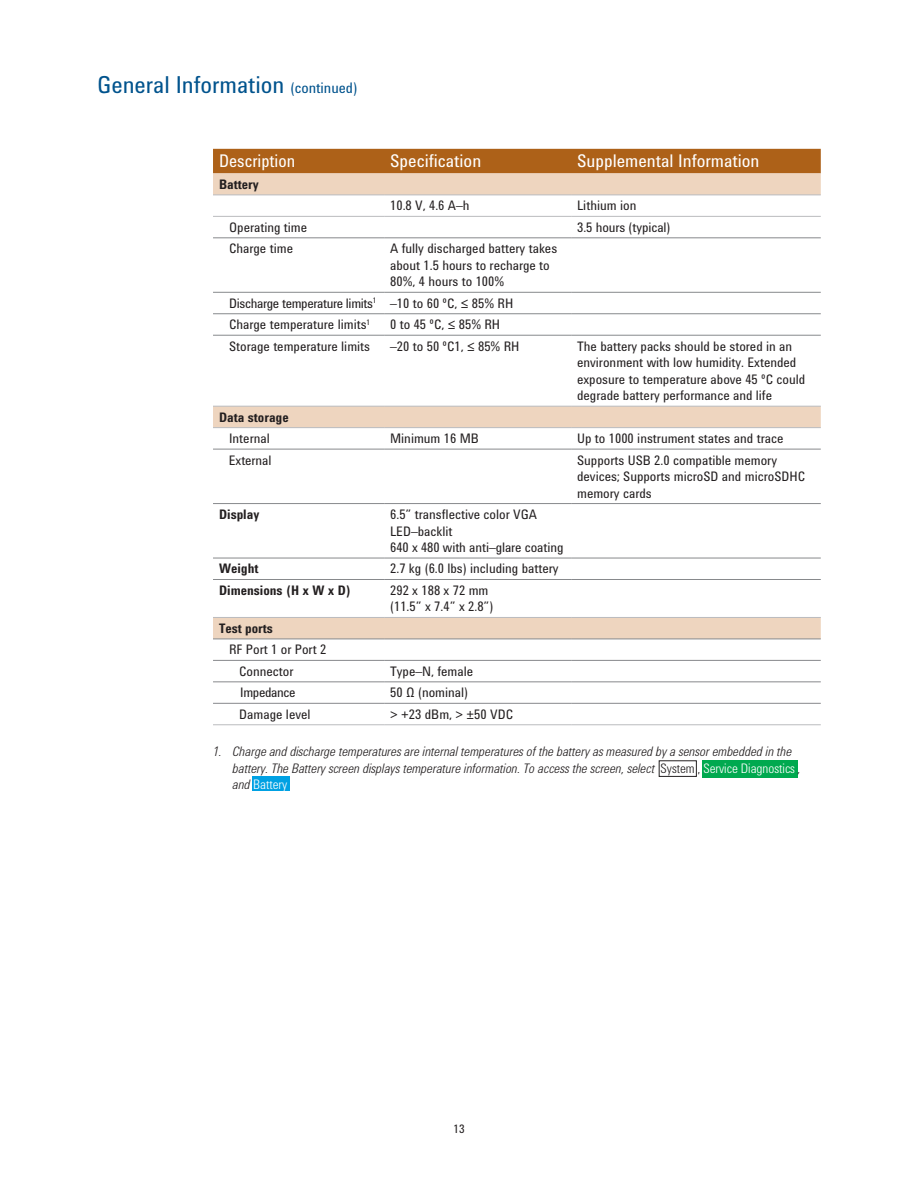
<style>
.page{position:relative;width:918px;height:1188px;background:#fff}
.page>*{position:absolute;margin:0;border:0;box-sizing:border-box;transform-origin:0 0}
.Header_1_-_Navy_Blue{font:24px "Agilent Condensed CFF";color:#00538d}
.Table_Heading_1{font:18px "Agilent Condensed CFF";color:#fff}
.Table_Heading_1-2{font:18px "Agilent Condensed CFF";color:#fff;scale:.95 1}
.Table_Text{font:13.5px/16.5px "Agilent Condensed CFF";color:#231f20}
.Footnote{font:italic 300 13.5px/16.5px "Agilent Condensed CFF";color:#231f20}
.Table_Text-2{font:700 13.5px "Agilent Condensed CFF";color:#231f20}
.Table_Text-3{font:13.5px "Agilent Condensed CFF";letter-spacing:-.025em;color:#231f20}
.t1{font:12px "Agilent Condensed CFF";color:#231f20}
.s1{font-size:15px}
.s2{font-style:normal}
.s3{font-style:normal;color:#fff}
</style>
<div class="page">
<div style="left:252px;top:776px;width:38px;height:15px;background:#00a1e3"></div>
<div style="left:702px;top:761px;width:96px;height:17px;background:#00a94f"></div>
<div style="left:659px;top:760px;width:38px;height:17px;border:1px solid #231f20"></div>
<div style="left:213px;top:149px;width:608px;height:24px;background:#ad6118"></div>
<svg style="left:213px;top:173px;width:608px;height:466px"></svg>
<hr style="left:213px;top:406px;width:171px;height:1px;background:#babbbe">
<hr style="left:213px;top:427px;width:171px;height:1px;background:#babbbe">
<hr style="left:213px;top:617px;width:171px;height:1px;background:#babbbe">
<hr style="left:213px;top:724px;width:171px;height:1px;background:#babbbe">
<hr style="left:384px;top:406px;width:187px;height:1px;background:#babbbe">
<hr style="left:384px;top:427px;width:187px;height:1px;background:#babbbe">
<hr style="left:384px;top:617px;width:187px;height:1px;background:#babbbe">
<hr style="left:384px;top:724px;width:187px;height:1px;background:#babbbe">
<hr style="left:571px;top:406px;width:250px;height:1px;background:#babbbe">
<hr style="left:571px;top:427px;width:250px;height:1px;background:#babbbe">
<hr style="left:571px;top:617px;width:250px;height:1px;background:#babbbe">
<hr style="left:571px;top:724px;width:250px;height:1px;background:#babbbe">
<hr style="left:213px;top:238px;width:171px;height:1px;background:#87898c">
<hr style="left:384px;top:238px;width:187px;height:1px;background:#87898c">
<hr style="left:571px;top:238px;width:250px;height:1px;background:#87898c">
<hr style="left:213px;top:292px;width:171px;height:1px;background:#87898c">
<hr style="left:384px;top:292px;width:187px;height:1px;background:#87898c">
<hr style="left:571px;top:292px;width:250px;height:1px;background:#87898c">
<hr style="left:213px;top:313px;width:171px;height:1px;background:#87898c">
<hr style="left:384px;top:313px;width:187px;height:1px;background:#87898c">
<hr style="left:571px;top:313px;width:250px;height:1px;background:#87898c">
<hr style="left:213px;top:335px;width:171px;height:1px;background:#87898c">
<hr style="left:384px;top:335px;width:187px;height:1px;background:#87898c">
<hr style="left:571px;top:335px;width:250px;height:1px;background:#87898c">
<hr style="left:213px;top:449px;width:171px;height:1px;background:#87898c">
<hr style="left:384px;top:449px;width:187px;height:1px;background:#87898c">
<hr style="left:571px;top:449px;width:250px;height:1px;background:#87898c">
<hr style="left:213px;top:503px;width:171px;height:1px;background:#87898c">
<hr style="left:384px;top:503px;width:187px;height:1px;background:#87898c">
<hr style="left:571px;top:503px;width:250px;height:1px;background:#87898c">
<hr style="left:213px;top:558px;width:171px;height:1px;background:#87898c">
<hr style="left:384px;top:558px;width:187px;height:1px;background:#87898c">
<hr style="left:571px;top:558px;width:250px;height:1px;background:#87898c">
<hr style="left:213px;top:579px;width:171px;height:1px;background:#87898c">
<hr style="left:384px;top:579px;width:187px;height:1px;background:#87898c">
<hr style="left:571px;top:579px;width:250px;height:1px;background:#87898c">
<hr style="left:213px;top:639px;width:171px;height:1px;background:#87898c">
<hr style="left:384px;top:639px;width:187px;height:1px;background:#87898c">
<hr style="left:571px;top:639px;width:250px;height:1px;background:#87898c">
<hr style="left:213px;top:660px;width:171px;height:1px;background:#87898c">
<hr style="left:384px;top:660px;width:187px;height:1px;background:#87898c">
<hr style="left:571px;top:660px;width:250px;height:1px;background:#87898c">
<hr style="left:213px;top:682px;width:171px;height:1px;background:#87898c">
<hr style="left:384px;top:682px;width:187px;height:1px;background:#87898c">
<hr style="left:571px;top:682px;width:250px;height:1px;background:#87898c">
<hr style="left:213px;top:703px;width:171px;height:1px;background:#87898c">
<hr style="left:384px;top:703px;width:187px;height:1px;background:#87898c">
<hr style="left:571px;top:703px;width:250px;height:1px;background:#87898c">
<hr style="left:213px;top:216px;width:171px;height:1px;background:#babbbe">
<hr style="left:384px;top:216px;width:187px;height:1px;background:#babbbe">
<hr style="left:213px;top:195px;width:171px;height:1px;background:#babbbe">
<hr style="left:384px;top:195px;width:187px;height:1px;background:#babbbe">
<hr style="left:571px;top:195px;width:250px;height:1px;background:#babbbe">
<hr style="left:571px;top:216px;width:250px;height:1px;background:#babbbe">
<p class="Header_1_-_Navy_Blue" style="left:97px;top:67px;width:262px">General Information <span class="s1">(continued)</span></p>
<p class="Table_Heading_1-2" style="left:219px;top:148px;width:82px">Description</p>
<p class="Table_Heading_1" style="left:390px;top:148px;width:93px">Specification</p>
<p class="Table_Heading_1" style="left:577px;top:148px;width:184px">Supplemental Information</p>
<p class="Table_Text-2" style="left:219px;top:174px;width:41px">Battery</p>
<p class="Table_Text" style="left:390px;top:197px;width:81px">10.8 V, 4.6 A–h</p>
<p class="Table_Text" style="left:577px;top:197px;width:61px">Lithium ion</p>
<p class="Table_Text" style="left:229px;top:218px;width:80px">Operating time</p>
<p class="Table_Text" style="left:577px;top:218px;width:95px">3.5 hours (typical)</p>
<p class="Table_Text" style="left:229px;top:240px;width:65px">Charge time</p>
<p class="Table_Text" style="left:390px;top:240px;width:169px">A fully discharged battery takes about 1.5 hours to recharge to<br>80%, 4 hours to 100%</p>
<p class="Table_Text-3" style="left:229px;top:293px;width:149px">Discharge temperature limits<sup>1</sup></p>
<p class="Table_Text" style="left:390px;top:294px;width:125px">–10 to 60 ºC, ≤ 85% RH</p>
<p class="Table_Text" style="left:229px;top:316px;width:143px">Charge temperature limits<sup>1</sup></p>
<p class="Table_Text" style="left:390px;top:316px;width:112px">0 to 45 ºC, ≤ 85% RH</p>
<p class="Table_Text" style="left:229px;top:337px;width:143px">Storage temperature limits</p>
<p class="Table_Text" style="left:390px;top:337px;width:131px">–20 to 50 ºC1, ≤ 85% RH</p>
<p class="Table_Text" style="left:577px;top:337px;width:230px">The battery packs should be stored in an environment with low humidity. Extended exposure to temperature above 45 ºC could degrade battery performance and life</p>
<p class="Table_Text-2" style="left:219px;top:407px;width:71px">Data storage</p>
<p class="Table_Text" style="left:229px;top:430px;width:42px">Internal</p>
<p class="Table_Text" style="left:390px;top:430px;width:90px">Minimum 16 MB</p>
<p class="Table_Text" style="left:577px;top:430px;width:208px">Up to 1000 instrument states and trace</p>
<p class="Table_Text" style="left:229px;top:451px;width:44px">External</p>
<p class="Table_Text" style="left:577px;top:451px;width:229px">Supports USB 2.0 compatible memory devices; Supports microSD and microSDHC memory cards</p>
<p class="Table_Text-2" style="left:219px;top:504px;width:42px">Display</p>
<p class="Table_Text" style="left:390px;top:506px;width:148px">6.5” transflective color VGA<br>LED–backlit</p>
<p class="Table_Text" style="left:390px;top:539px;width:175px">640 x 480 with anti–glare coating</p>
<p class="Table_Text-2" style="left:219px;top:559px;width:41px">Weight</p>
<p class="Table_Text" style="left:390px;top:560px;width:170px">2.7 kg (6.0 lbs) including battery</p>
<p class="Table_Text-2" style="left:219px;top:580px;width:133px">Dimensions (H x W x D)</p>
<p class="Table_Text" style="left:390px;top:582px;width:100px">292 x 188 x 72 mm</p>
<p class="Table_Text" style="left:390px;top:598px;width:105px">(11.5” x 7.4” x 2.8”)</p>
<p class="Table_Text-2" style="left:219px;top:618px;width:55px">Test ports</p>
<p class="Table_Text" style="left:229px;top:641px;width:99px">RF Port 1 or Port 2</p>
<p class="Table_Text" style="left:239px;top:662px;width:56px">Connector</p>
<p class="Table_Text" style="left:390px;top:662px;width:85px">Type–N, female</p>
<p class="Table_Text-3" style="left:240px;top:682px;width:57px">Impedance</p>
<p class="Table_Text" style="left:390px;top:684px;width:80px">50 Ω (nominal)</p>
<p class="Table_Text" style="left:239px;top:705px;width:73px">Damage level</p>
<p class="Table_Text" style="left:390px;top:705px;width:124px">&gt; +23 dBm, &gt; ±50 VDC</p>
<p class="Footnote" style="left:233px;top:742px;width:570px;text-indent:-20px">1. Charge and discharge temperatures are internal temperatures of the battery as measured by a sensor embedded in the battery. The Battery screen displays temperature information. To access the screen, select <span class="s2">System ,</span> <span class="s3">Service Diagnostics</span> , and <span class="s3">Battery</span></p>
<p class="t1" style="left:453px;top:1120px;width:13px">13</p>
</div>
